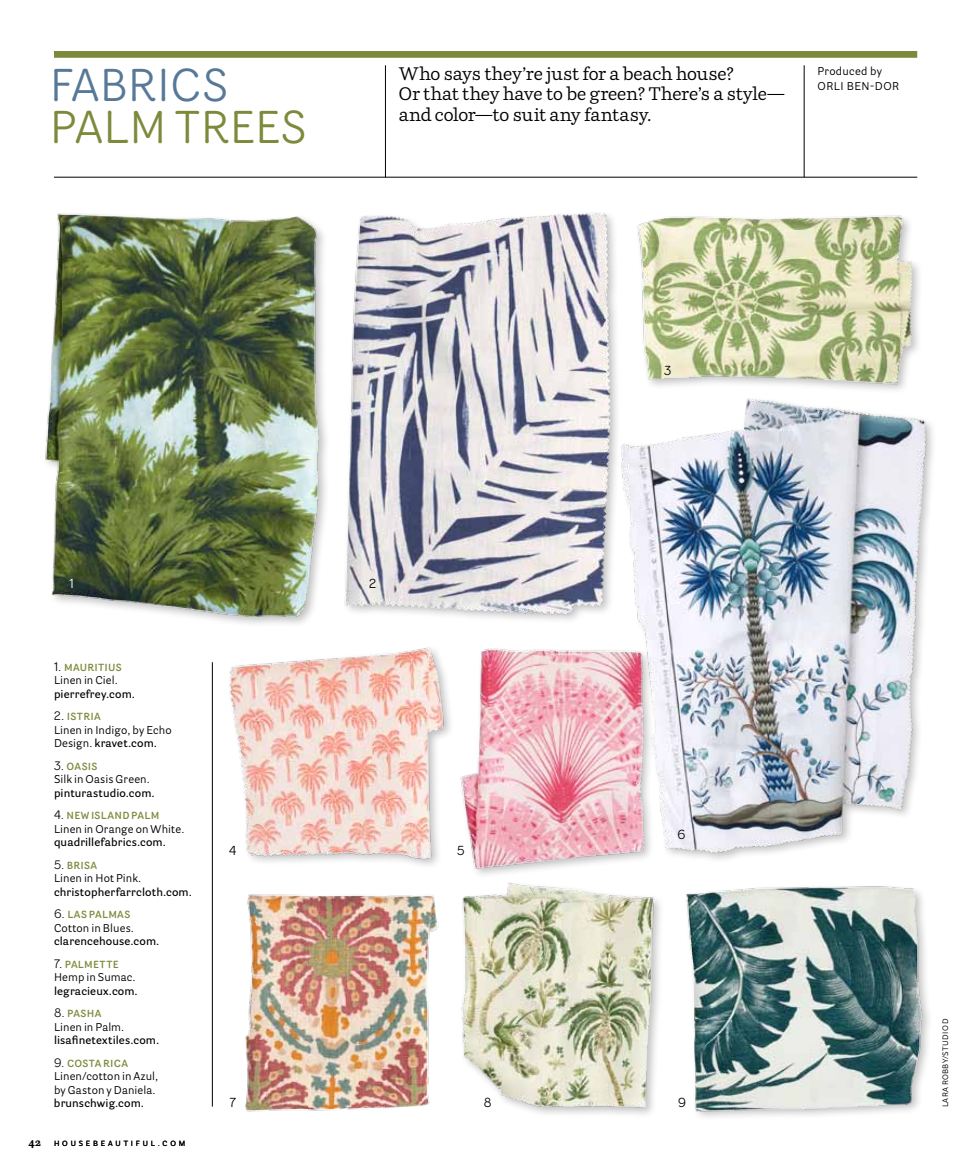
<style>
.page{position:relative;width:972px;height:1175px;background:#fff}
.page>*{position:absolute;margin:0;border:0;box-sizing:border-box;transform-origin:0 0}
.t1{font:45px "Router";color:#7e893b}
.t2{font:45px "Router";letter-spacing:-.005em;color:#577997}
.t3{font:18px/20.2px "Parry Pro";letter-spacing:-.005em;color:#000}
.t4{font:13.5px "Router";color:#000}
.t5{font:13.5px "Router";color:#fff}
.t6{font:11.25px/13.5px "Parry Grotesque Pro";letter-spacing:.01em;color:#000}
.t7{font:600 11.25px "Parry Grotesque Pro";letter-spacing:.015em;color:#000}
.t8{font:11.25px "Parry Grotesque Pro";letter-spacing:.03em;color:#000}
.t9{font:500 10.2px "Router";letter-spacing:.03em;color:#7e893b}
.t10{font:7.8px "Parry Grotesque Pro";letter-spacing:.055em;color:#000}
.t11{font:600 7.5px "Parry Grotesque Pro";letter-spacing:.375em;color:#000}
.s1{font-weight:400;font-size:12px;color:#000}
.s2{font-weight:600}
.s3{font-family:"Parry Pro";font-weight:700;font-size:10.8px}
</style>
<div class="page">
<hr style="left:212px;top:662px;width:1px;height:444px;background:#000">
<hr style="left:54px;top:177px;width:863px;height:1px;background:#000">
<div style="left:54px;top:51px;width:863px;height:7px;background:#7e893b"></div>
<hr style="left:385px;top:65px;width:1px;height:112px;background:#000">
<hr style="left:804px;top:65px;width:1px;height:112px;background:#000">
<img style="left:637px;top:215px;width:282px;height:175px">
<img style="left:344px;top:212px;width:273px;height:408px">
<img style="left:45px;top:213px;width:281px;height:411px">
<img style="left:621px;top:398px;width:311px;height:462px">
<img style="left:460px;top:642px;width:199px;height:230px">
<img style="left:229px;top:647px;width:221px;height:219px">
<img style="left:685px;top:886px;width:242px;height:231px">
<img style="left:461px;top:882px;width:199px;height:231px">
<img style="left:245px;top:894px;width:194px;height:218px">
<h1 class="t2" style="left:50px;top:52px;width:181px">FABRICS</h1>
<h1 class="t1" style="left:50px;top:94px;width:259px">PALM TREES</h1>
<h2 class="t3" style="left:399px;top:64px;width:387px">Who says they’re just for a beach house?<br>Or that they have to be green? There’s a style— and color—to suit any fantasy.</h2>
<p class="t8" style="left:818px;top:63px;width:66px">Produced by</p>
<p class="t6" style="left:818px;top:79px;width:83px">Orli Ben-Dor</p>
<p class="t5" style="left:69px;top:573px;width:6px">1</p>
<p class="t4" style="left:369px;top:573px;width:9px">2</p>
<p class="t9" style="left:54px;top:659px;width:69px"><span class="s1">1.</span> MAURITIUS</p>
<p class="t6" style="left:54px;top:673px;width:65px">Linen in Ciel.</p>
<p class="t7" style="left:54px;top:686px;width:83px">pierrefrey.com.</p>
<p class="t9" style="left:54px;top:709px;width:48px"><span class="s1">2.</span> ISTRIA</p>
<p class="t6" style="left:54px;top:723px;width:119px">Linen in I ndigo, by Echo<br>Design. <span class="s2">kravet.com.</span></p>
<p class="t9" style="left:54px;top:758px;width:45px"><span class="s1">3.</span> OASIS</p>
<p class="t6" style="left:54px;top:772px;width:97px">Silk in Oasis Green.</p>
<p class="t7" style="left:54px;top:785px;width:102px">pinturastudio.com.</p>
<p class="t9" style="left:54px;top:808px;width:105px"><span class="s1">4.</span> NEW ISLAN D PALM</p>
<p class="t6" style="left:54px;top:822px;width:132px">Linen in Orange on White.</p>
<p class="t7" style="left:54px;top:834px;width:113px">quadrillefabrics.com.</p>
<p class="t9" style="left:54px;top:857px;width:45px"><span class="s1">5.</span> BRISA</p>
<p class="t6" style="left:54px;top:871px;width:89px">Linen in Hot Pink.</p>
<p class="t7" style="left:54px;top:884px;width:140px">christopherfarrcloth.com.</p>
<p class="t9" style="left:54px;top:907px;width:78px"><span class="s1">6.</span> LAS PALMAS</p>
<p class="t6" style="left:54px;top:921px;width:81px">Cotton in Blues.</p>
<p class="t7" style="left:54px;top:933px;width:107px">clarencehouse.com.</p>
<p class="t9" style="left:54px;top:956px;width:66px"><span class="s1">7.</span> PALM ETTE</p>
<p class="t6" style="left:54px;top:970px;width:83px">Hemp in Sumac.</p>
<p class="t7" style="left:54px;top:983px;width:85px">legracieux.com.</p>
<p class="t9" style="left:54px;top:1006px;width:49px"><span class="s1">8.</span> PASHA</p>
<p class="t6" style="left:54px;top:1020px;width:72px">Linen in Palm.</p>
<p class="t7" style="left:54px;top:1032px;width:107px">lisafinetextiles.com.</p>
<p class="t9" style="left:54px;top:1055px;width:76px"><span class="s1">9.</span> COSTA RICA</p>
<p class="t6" style="left:54px;top:1069px;width:106px">Linen/cotton in Azul, by Gaston y Daniela.</p>
<p class="t7" style="left:54px;top:1095px;width:92px">brunschwig.com.</p>
<p class="t11" style="left:28px;top:1138px;width:158px"><span class="s3">42</span> HOUSEBEAUTIFUL.COM</p>
<p class="t4" style="left:229px;top:840px;width:9px">4</p>
<p class="t4" style="left:457px;top:840px;width:9px">5</p>
<p class="t4" style="left:230px;top:1092px;width:8px">7</p>
<p class="t4" style="left:484px;top:1092px;width:9px">8</p>
<p class="t4" style="left:664px;top:360px;width:9px">3</p>
<p class="t4" style="left:677px;top:824px;width:9px">6</p>
<p class="t4" style="left:678px;top:1092px;width:9px">9</p>
<p class="t10" style="left:940px;top:1107px;width:90px;rotate:-90deg">Lara Robby/Studio D</p>
</div>
